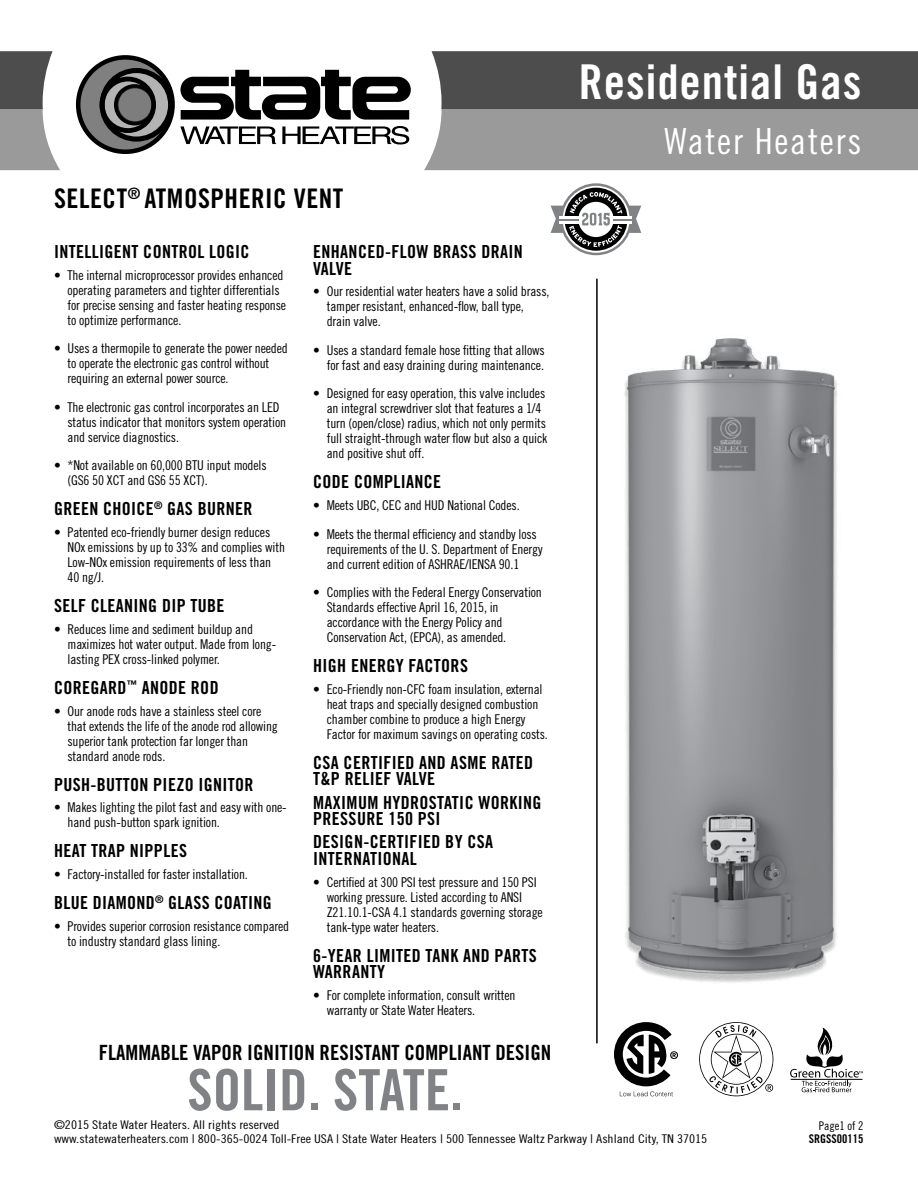
<style>
.page{position:relative;width:918px;height:1188px;background:#fff}
.page>*{position:absolute;margin:0;border:0;box-sizing:border-box;transform-origin:0 0}
.t1{font:57px "Trade Gothic LT Std Bd Cn 20";color:#808285}
.t2{font:48px "Trade Gothic LT Std Bd Cn 20";letter-spacing:.02em;color:#fff}
.t3{font:36px "Trade Gothic LT Std Cn 18";letter-spacing:.05em;color:#fff}
.t4{font:27px "Trade Gothic LT Std Bd Cn 20";letter-spacing:.02em;color:#000}
.t5{font:21px "Trade Gothic LT Std Bd Cn 20";color:#000}
.t6{font:18px/16.5px "Trade Gothic LT Std Bd Cn 20";letter-spacing:.02em;color:#000}
.t7{font:13.5px/15px "Trade Gothic LT Std Cn 18";letter-spacing:-.01em;color:#000}
.t8{font:12px/13.5px "Trade Gothic LT Std Cn 18";color:#000;scale:1.14 1}
.t9{font:12px "Trade Gothic LT Std Bd Cn 20";color:#000}
.t10{font:12px "Trade Gothic LT Std Cn 18";color:#000}
</style>
<div class="page">
<svg style="left:0;top:51px;width:60px;height:119px"></svg>
<svg style="left:424px;top:51px;width:494px;height:119px;background:#787878"></svg>
<svg style="left:180px;top:70px;width:231px;height:50px"></svg>
<svg style="left:180px;top:126px;width:96px;height:18px"></svg>
<svg style="left:282px;top:126px;width:127px;height:19px"></svg>
<svg style="left:78px;top:57px;width:96px;height:95px"></svg>
<svg style="left:102px;top:70px;width:69px;height:69px;background:#686868"></svg>
<div style="left:102px;top:70px;width:70px;height:70px;border:2px solid #000;border-radius:50%"></div>
<svg style="left:115px;top:85px;width:39px;height:39px"></svg>
<svg style="left:699px;top:1022px;width:74px;height:74px"></svg>
<svg style="left:614px;top:1022px;width:64px;height:74px"></svg>
<svg style="left:790px;top:1027px;width:73px;height:65px"></svg>
<hr style="left:791px;top:1079px;width:71px;height:1px;background:#000">
<hr style="left:596px;top:279px;width:2px;height:764px;background:#000">
<svg style="left:550px;top:183px;width:92px;height:73px"></svg>
<hr style="left:558px;top:219px;width:21px;height:2px;background:#808285">
<hr style="left:613px;top:219px;width:20px;height:2px;background:#808285">
<img style="left:624px;top:338px;width:213px;height:645px">
<h3 class="t4" style="left:54px;top:182px;width:291px">SELECT<sup>®</sup> ATMOSPHERIC VENT</h3>
<h3 class="t6" style="left:313px;top:243px;width:211px">ENHANCED-FLOW BRASS DRAIN<br>VALVE</h3>
<p class="t7" style="left:327px;top:284px;width:224px;text-indent:-14px">• Our residential water heaters have a solid brass, tamper resistant, enhanced-flow, ball type, drain valve.</p>
<p class="t7" style="left:313px;top:342px;width:233px;text-align:right">• Uses a standard female hose fitting that allows for fast and easy draining during maintenance.</p>
<p class="t7" style="left:327px;top:386px;width:222px;text-indent:-14px">• Designed for easy operation, this valve includes an integral screwdriver slot that features a 1/4 turn (open/close) radius, which not only permits full straight-through water flow but also a quick and positive shut off.</p>
<h3 class="t6" style="left:313px;top:474px;width:130px">CODE COMPLIANCE</h3>
<p class="t7" style="left:313px;top:498px;width:208px">• Meets UBC, CEC and HUD National Codes.</p>
<p class="t7" style="left:327px;top:526px;width:217px;text-indent:-14px">• Meets the thermal efficiency and standby loss requirements of the U. S. Department of Energy and current edition of ASHRAE/IENSA 90.1</p>
<p class="t7" style="left:327px;top:585px;width:217px;text-indent:-14px">• Complies with the Federal Energy Conservation Standards effective April 16, 2015, in accordance with the Energy Policy and Conservation Act, (EPCA), as amended.</p>
<h3 class="t6" style="left:313px;top:657px;width:156px">HIGH ENERGY FACTORS</h3>
<p class="t7" style="left:327px;top:681px;width:223px;text-indent:-14px">• Eco-Friendly non-CFC foam insulation, external heat traps and specially designed combustion chamber combine to produce a high Energy Factor for maximum savings on operating costs.</p>
<h3 class="t6" style="left:313px;top:754px;width:221px">CSA CERTIFIED AND ASME RATED<br>T&amp;P RELIEF VALVE</h3>
<h3 class="t6" style="left:313px;top:794px;width:230px">MAXIMUM HYDROSTATIC WORKING<br>PRESSURE 150 PSI</h3>
<h3 class="t6" style="left:313px;top:834px;width:181px">DESIGN-CERTIFIED BY CSA<br>INTERNATIONAL</h3>
<p class="t7" style="left:327px;top:874px;width:218px;text-indent:-14px">• Certified at 300 PSI test pressure and 150 PSI working pressure. Listed according to ANSI Z21.10.1-CSA 4.1 standards governing storage tank-type water heaters.</p>
<h3 class="t6" style="left:313px;top:947px;width:225px">6-YEAR LIMITED TANK AND PARTS<br>WARRANTY</h3>
<p class="t7" style="left:327px;top:987px;width:190px;text-indent:-14px">• For complete information, consult written warranty or State Water Heaters.</p>
<h3 class="t6" style="left:54px;top:243px;width:197px">INTELLIGENT CONTROL LOGIC</h3>
<p class="t7" style="left:68px;top:267px;width:220px;text-indent:-14px">• The internal microprocessor provides enhanced operating parameters and tighter differentials for precise sensing and faster heating response to optimize performance.</p>
<p class="t7" style="left:68px;top:341px;width:222px;text-indent:-14px">• Uses a thermopile to generate the power needed to operate the electronic gas control without requiring an external power source.</p>
<p class="t7" style="left:68px;top:399px;width:220px;text-indent:-14px">• The electronic gas control incorporates an LED status indicator that monitors system operation and service diagnostics.</p>
<p class="t7" style="left:68px;top:458px;width:201px;text-indent:-14px">• *Not available on 60,000 BTU input models (GS6 50 XCT and GS6 55 XCT).</p>
<h3 class="t6" style="left:54px;top:501px;width:200px">GREEN CHOICE<sup>®</sup> GAS BURNER</h3>
<p class="t7" style="left:68px;top:525px;width:219px;text-indent:-14px">• Patented eco-friendly burner design reduces NOx emissions by up to 33% and complies with Low-NOx emission requirements of less than 40 ng/J.</p>
<h3 class="t6" style="left:54px;top:597px;width:172px">SELF CLEANING DIP TUBE</h3>
<p class="t7" style="left:68px;top:621px;width:210px;text-indent:-14px">• Reduces lime and sediment buildup and maximizes hot water output. Made from long&shy;lasting PEX cross-linked polymer.</p>
<h3 class="t6" style="left:54px;top:679px;width:166px">COREGARD<sup>™</sup> ANODE ROD</h3>
<p class="t7" style="left:68px;top:703px;width:212px;text-indent:-14px">• Our anode rods have a stainless steel core that extends the life of the anode rod allowing superior tank protection far longer than standard anode rods.</p>
<h3 class="t6" style="left:54px;top:776px;width:201px">PUSH-BUTTON PIEZO IGNITOR</h3>
<p class="t7" style="left:68px;top:800px;width:221px;text-indent:-14px">• Makes lighting the pilot fast and easy with one&shy;hand push-button spark ignition.</p>
<h3 class="t6" style="left:54px;top:843px;width:135px">HEAT TRAP NIPPLES</h3>
<p class="t7" style="left:54px;top:867px;width:195px">• Factory-installed for faster installation.</p>
<h3 class="t6" style="left:54px;top:894px;width:219px">BLUE DIAMOND<sup>®</sup> GLASS COATING</h3>
<p class="t7" style="left:68px;top:918px;width:223px;text-indent:-14px">• Provides superior corrosion resistance compared to industry standard glass lining.</p>
<h3 class="t5" style="left:99px;top:1040px;width:454px">FLAMMABLE VAPOR IGNITION RESISTANT COMPLIANT DESIGN</h3>
<h1 class="t1" style="left:187px;top:1055px;width:277px">SOLID. STATE.</h1>
<h2 class="t2" style="left:579px;top:53px;width:284px">Residential Gas</h2>
<h3 class="t3" style="left:665px;top:120px;width:198px">Water Heaters</h3>
<p class="t8" style="left:54px;top:1118px;width:575px">©2015 State Water Heaters. All rights reserved<br>www.statewaterheaters.com | 800-365-0024 Toll-Free USA | State Water Heaters | 500 Tennessee Waltz Parkway | Ashland City, TN 37015</p>
<p class="t10" style="left:819px;top:1119px;width:46px">Page1 of 2</p>
<p class="t9" style="left:809px;top:1132px;width:56px">SRGSS00115</p>
</div>
